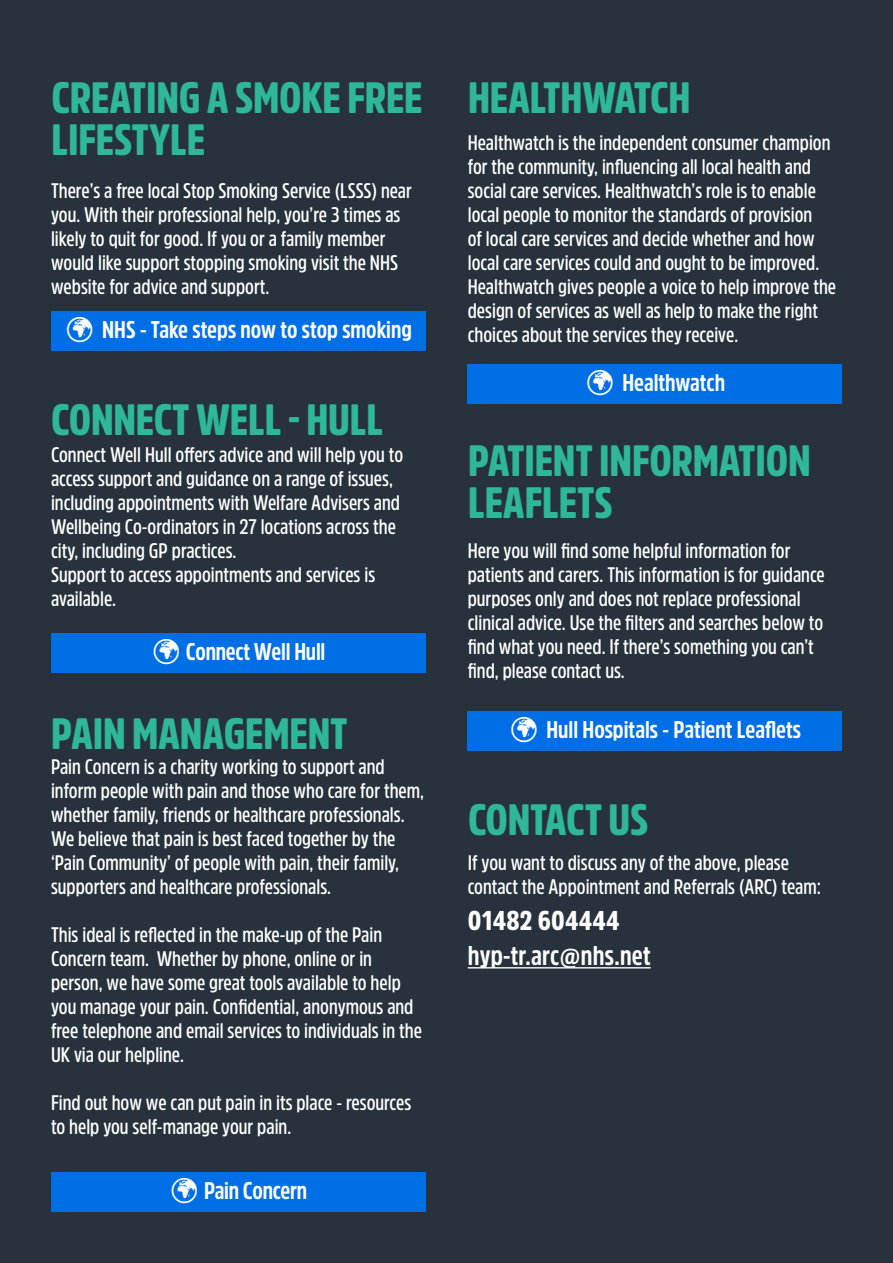
<style>
.page{position:relative;width:893px;height:1263px;background:#28323c}
.page>*{position:absolute;margin:0;border:0;box-sizing:border-box;transform-origin:0 0}
.t1{font:900 43.5px/42px "Amsi Pro Cond";letter-spacing:-.005em;color:#2eb897}
.t2{font:700 27px "Amsi Pro Cond";letter-spacing:.01em;color:#fff}
.t3{font:900 27px "Amsi Pro Cond";letter-spacing:.01em;color:#fff}
.t4{font:700 24px "Amsi Pro Cond";color:#fff}
.t5{font:600 21px/24px "Amsi Pro Cond";color:#fff}
</style>
<div class="page">
<hr style="left:468px;top:967px;width:183px;height:1px;background:#fff">
<div style="left:51px;top:633px;width:374px;height:39px;background:#006fe6"></div>
<div style="left:51px;top:1173px;width:374px;height:39px;background:#006fe6"></div>
<div style="left:468px;top:712px;width:374px;height:39px;background:#006fe6"></div>
<div style="left:468px;top:364px;width:374px;height:39px;background:#006fe6"></div>
<div style="left:51px;top:312px;width:374px;height:39px;background:#006fe6"></div>
<h1 class="t1" style="left:51px;top:76px;width:641px">CREATING A SMOKE FREE HEALTHWATCH<br>LIFESTYLE</h1>
<p class="t5" style="left:468px;top:130px;width:370px">Healthwatch is the independent consumer champion for the community, influencing all local health and social care services. Healthwatch’s role is to enable local people to monitor the standards of provision<br>of local care services and decide whether and how local care services could and ought to be improved.<br>Healthwatch gives people a voice to help improve the design of services as well as help to make the right choices about the services they receive.</p>
<p class="t5" style="left:51px;top:178px;width:362px">There’s a free local Stop Smoking Service (LSSS) near you. With their professional help, you’re 3 times as likely to quit for good. If you or a family member would like support stopping smoking visit the NHS website for advice and support.</p>
<p class="t4" style="left:102px;top:313px;width:311px">NHS - Take steps now to stop smoking</p>
<h1 class="t1" style="left:51px;top:397px;width:334px">CONNECT WELL - HULL</h1>
<p class="t5" style="left:51px;top:442px;width:354px">Connect Well Hull offers advice and will help you to access support and guidance on a range of issues, including appointments with Welfare Advisers and Wellbeing Co-ordinators in 27 locations across the city, including GP practices.<br>Support to access appointments and services is available.</p>
<p class="t4" style="left:186px;top:635px;width:141px">Connect Well Hull</p>
<h1 class="t1" style="left:51px;top:712px;width:298px">PAIN MANAGEMENT</h1>
<p class="t5" style="left:51px;top:754px;width:375px">Pain Concern is a charity working to support and inform people with pain and those who care for them, whether family, friends or healthcare professionals.<br>We believe that pain is best faced together by the ‘Pain Community’ of people with pain, their family, supporters and healthcare professionals.</p>
<p class="t5" style="left:51px;top:922px;width:372px">This ideal is reflected in the make-up of the Pain Concern team. Whether by phone, online or in person, we have some great tools available to help you manage your pain. Confidential, anonymous and free telephone and email services to individuals in the UK via our helpline.</p>
<p class="t5" style="left:51px;top:1090px;width:362px">Find out how we can put pain in its place - resources to help you self-manage your pain.</p>
<p class="t4" style="left:204px;top:1174px;width:105px">Pain Concern</p>
<p class="t4" style="left:622px;top:366px;width:104px">Healthwatch</p>
<h1 class="t1" style="left:468px;top:439px;width:344px">PATIENT INFORMATION<br>LEAFLETS</h1>
<p class="t5" style="left:468px;top:538px;width:359px">Here you will find some helpful information for patients and carers. This information is for guidance purposes only and does not replace professional clinical advice. Use the filters and searches below to find what you need. If there’s something you can’t find, please contact us.</p>
<p class="t4" style="left:546px;top:713px;width:256px">Hull Hospitals - Patient Leaflets</p>
<h1 class="t1" style="left:468px;top:797px;width:182px">CONTACT US</h1>
<p class="t5" style="left:468px;top:850px;width:355px">If you want to discuss any of the above, please contact the Appointment and Referrals (ARC) team:</p>
<p class="t3" style="left:468px;top:901px;width:153px">01482 604444</p>
<p class="t2" style="left:468px;top:937px;width:184px">hyp-tr.arc@nhs.net</p>
</div>
